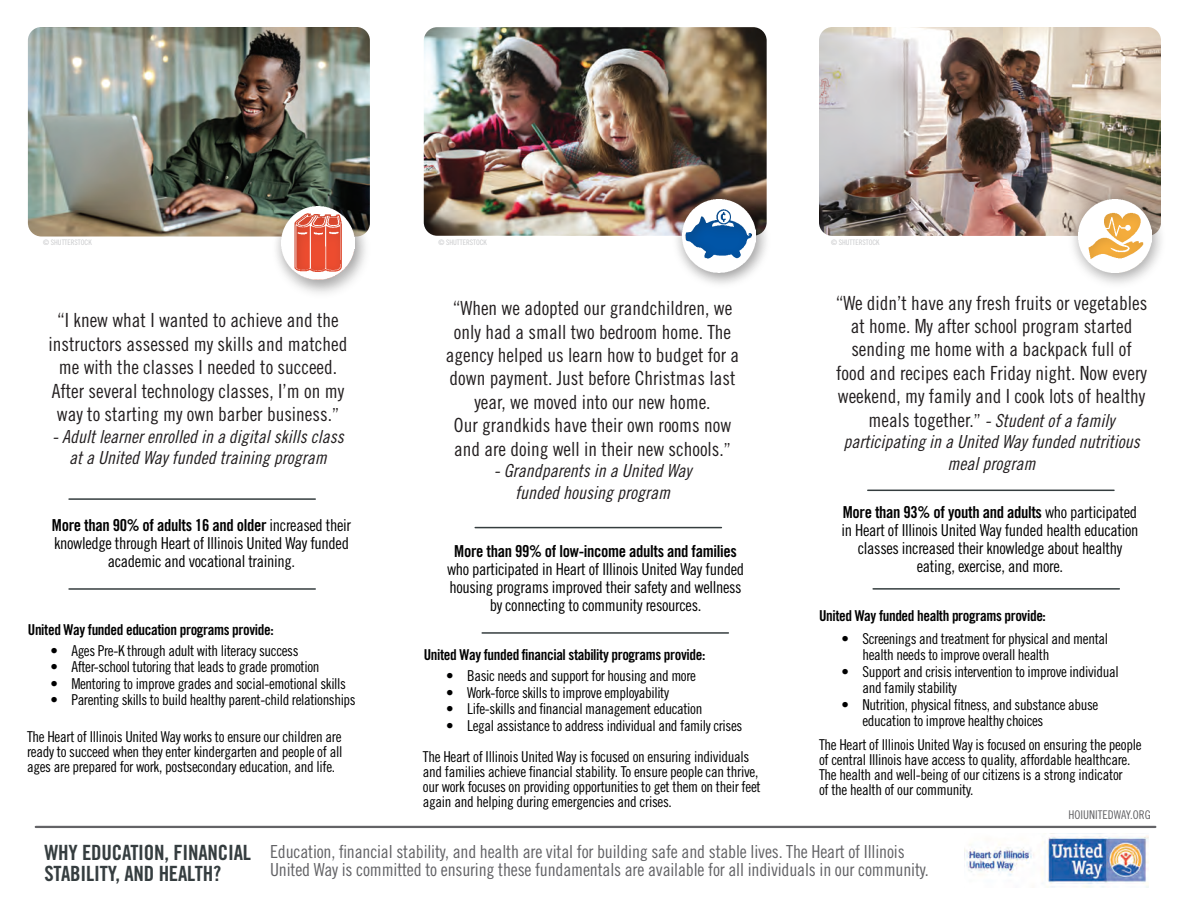
<style>
.page{position:relative;width:1188px;height:918px;background:#fff}
.page>*{position:absolute;margin:0;border:0;box-sizing:border-box;transform-origin:0 0}
.t1{font:21px/21px "Trade Gothic Bold Cond Twenty";letter-spacing:-.01em;color:#353d3f}
.t2{font:19.5px/23.4px "Trade Gothic Cond Eighteen";color:#231f20;text-align:center}
.t3{font:18px/21.6px "Trade Gothic Cond Eighteen Obl";color:#231f20;text-align:center}
.t4{font:18px/18px "Trade Gothic Cond Eighteen";letter-spacing:-.01em;color:#636366}
.t5{font:16.5px/18px "Trade Gothic Cond Eighteen";letter-spacing:-.02em;color:#000001;text-align:center}
.t6{font:16.5px "Trade Gothic Bold Cond Twenty";letter-spacing:-.02em;color:#000001}
.t7{font:15px/15px "Trade Gothic Cond Eighteen";letter-spacing:-.025em;color:#000001}
.t8{font:15px "Trade Gothic Bold Cond Twenty";letter-spacing:-.025em;color:#000001}
.t9{font:12px "Trade Gothic Cond Eighteen";color:#636366}
.t10{font:7.5px "Trade Gothic Cond Eighteen";color:#c7c8ca}
.s1{font-size:18px}
.s2{font-family:"Trade Gothic Cond Eighteen"}
.s3{font-family:"Trade Gothic Cond Eighteen";font-size:19.5px}
</style>
<div class="page">
<img style="left:424px;top:27px;width:343px;height:209px">
<img style="left:28px;top:27px;width:342px;height:210px">
<img style="left:964px;top:836px;width:185px;height:52px">
<div style="left:271px;top:198px;width:102px;height:102px;background:#000001;opacity:.25"></div>
<div style="left:274px;top:198px;width:94px;height:95px;background:#231f20;opacity:.25"></div>
<img style="left:282px;top:207px;width:73px;height:73px">
<hr style="left:36px;top:826px;width:1119px;height:2px;background:#636366">
<div style="left:671px;top:189px;width:102px;height:102px;background:#000001;opacity:.25"></div>
<div style="left:675px;top:191px;width:94px;height:95px;background:#231f20;opacity:.25"></div>
<img style="left:683px;top:199px;width:73px;height:73px">
<hr style="left:69px;top:498px;width:246px;height:2px;background:#353d3f">
<hr style="left:69px;top:588px;width:246px;height:2px;background:#353d3f">
<hr style="left:482px;top:632px;width:246px;height:2px;background:#353d3f">
<hr style="left:475px;top:527px;width:246px;height:1px;background:#353d3f">
<img style="left:819px;top:27px;width:342px;height:209px">
<div style="left:1066px;top:189px;width:102px;height:102px;background:#000001;opacity:.25"></div>
<div style="left:1070px;top:191px;width:94px;height:95px;background:#231f20;opacity:.15"></div>
<img style="left:1079px;top:200px;width:72px;height:72px">
<hr style="left:873px;top:588px;width:246px;height:2px;background:#353d3f">
<hr style="left:868px;top:490px;width:246px;height:1px;background:#353d3f">
<p class="t10" style="left:43px;top:238px;width:50px">© SHUTTERSTOCK</p>
<p class="t10" style="left:438px;top:238px;width:50px">© SHUTTERSTOCK</p>
<h2 class="t2" style="left:49px;top:309px;width:300px">“I knew what I wanted to achieve and the instructors assessed my skills and matched me with the classes I needed to succeed.<br>After several technology classes, I’m on my way to starting my own barber business.<span class="s1">”</span></h2>
<p class="t3" style="left:52px;top:425px;width:293px">- Adult learner enrolled in a digital skills class at a United Way funded training program</p>
<p class="t6" style="left:52px;top:515px;width:301px">More than 90% of adults 16 and older <span class="s2">increased their</span></p>
<p class="t5" style="left:54px;top:534px;width:297px">knowledge through Heart of Illinois United Way funded academic and vocational training.</p>
<p class="t8" style="left:28px;top:621px;width:247px">United Way funded education programs provide:</p>
<p class="t7" style="left:50px;top:643px;width:250px">• Ages Pre-K through adult with literacy success</p>
<p class="t7" style="left:50px;top:659px;width:271px">• After-school tutoring that leads to grade promotion</p>
<p class="t7" style="left:50px;top:676px;width:297px">• Mentoring to improve grades and social-emotional skills</p>
<p class="t7" style="left:50px;top:692px;width:307px">• Parenting skills to build healthy parent-child relationships</p>
<p class="t7" style="left:27px;top:729px;width:317px;text-align:justify">The Heart of Illinois United Way works to ensure our children are ready to succeed when they enter kindergarten and people of all ages are prepared for work, postsecondary education, and life.</p>
<p class="t2" style="left:446px;top:296px;width:295px">“When we adopted our grandchildren, we only had a small two bedroom home. The agency helped us learn how to budget for a down payment. Just before Christmas last year, we moved into our new home.<br>Our grandkids have their own rooms now and are doing well in their new schools.<span class="s1">”</span></p>
<p class="t3" style="left:494px;top:460px;width:199px">- Grandparents in a United Way funded housing program</p>
<p class="t6" style="left:454px;top:541px;width:284px">More than 99% of low-income adults and families</p>
<p class="t5" style="left:447px;top:560px;width:299px">who participated in Heart of Illinois United Way funded housing programs improved their safety and wellness by connecting to community resources.</p>
<p class="t8" style="left:424px;top:646px;width:283px">United Way funded financial stability programs provide:</p>
<p class="t7" style="left:446px;top:668px;width:251px">• Basic needs and support for housing and more</p>
<p class="t7" style="left:446px;top:685px;width:224px">• Work-force skills to improve employability</p>
<p class="t7" style="left:446px;top:701px;width:258px">• Life-skills and financial management education</p>
<p class="t7" style="left:446px;top:718px;width:298px">• Legal assistance to address individual and family crises</p>
<p class="t7" style="left:423px;top:749px;width:339px">The Heart of Illinois United Way is focused on ensuring individuals and families achieve financial stability. To ensure people can thrive, our work focuses on providing opportunities to get them on their feet again and helping during emergencies and crises.</p>
<p class="t10" style="left:831px;top:238px;width:50px">© SHUTTERSTOCK</p>
<h2 class="t2" style="left:836px;top:291px;width:313px">“We didn’t have any fresh fruits or vegetables at home. My after school program started sending me home with a backpack full of food and recipes each Friday night. Now every weekend, my family and I cook lots of healthy</h2>
<p class="t3" style="left:843px;top:409px;width:298px"><span class="s3">meals together.</span><span class="s2">”</span> - Student of a family participating in a United Way funded nutritious meal program</p>
<p class="t6" style="left:843px;top:502px;width:296px">More than 93% of youth and adults <span class="s2">who participated</span></p>
<p class="t5" style="left:841px;top:521px;width:299px">in Heart of Illinois United Way funded health education classes increased their knowledge about healthy eating, exercise, and more.</p>
<p class="t8" style="left:819px;top:607px;width:228px">United Way funded health programs provide:</p>
<p class="t7" style="left:862px;top:630px;width:247px;line-height:16.5px;text-indent:-21px">• Screenings and treatment for physical and mental health needs to improve overall health</p>
<p class="t7" style="left:862px;top:663px;width:258px;line-height:16.5px;text-indent:-21px">• Support and crisis intervention to improve individual and family stability</p>
<p class="t7" style="left:862px;top:696px;width:237px;line-height:16.5px;text-indent:-21px">• Nutrition, physical fitness, and substance abuse education to improve healthy choices</p>
<p class="t7" style="left:819px;top:737px;width:324px">The Heart of Illinois United Way is focused on ensuring the people of central Illinois have access to quality, affordable healthcare.<br>The health and well-being of our citizens is a strong indicator<br>of the health of our community.</p>
<p class="t9" style="left:1069px;top:808px;width:84px">HOIUNITEDWAY.ORG</p>
<h1 class="t1" style="left:44px;top:842px;width:208px">WHY EDUCATION, FINANCIAL<br>STABILITY, AND HEALTH?</h1>
<p class="t4" style="left:270px;top:842px;width:660px">Education, financial stability, and health are vital for building safe and stable lives. The Heart of Illinois<br>United Way is committed to ensuring these fundamentals are available for all individuals in our community.</p>
</div>
